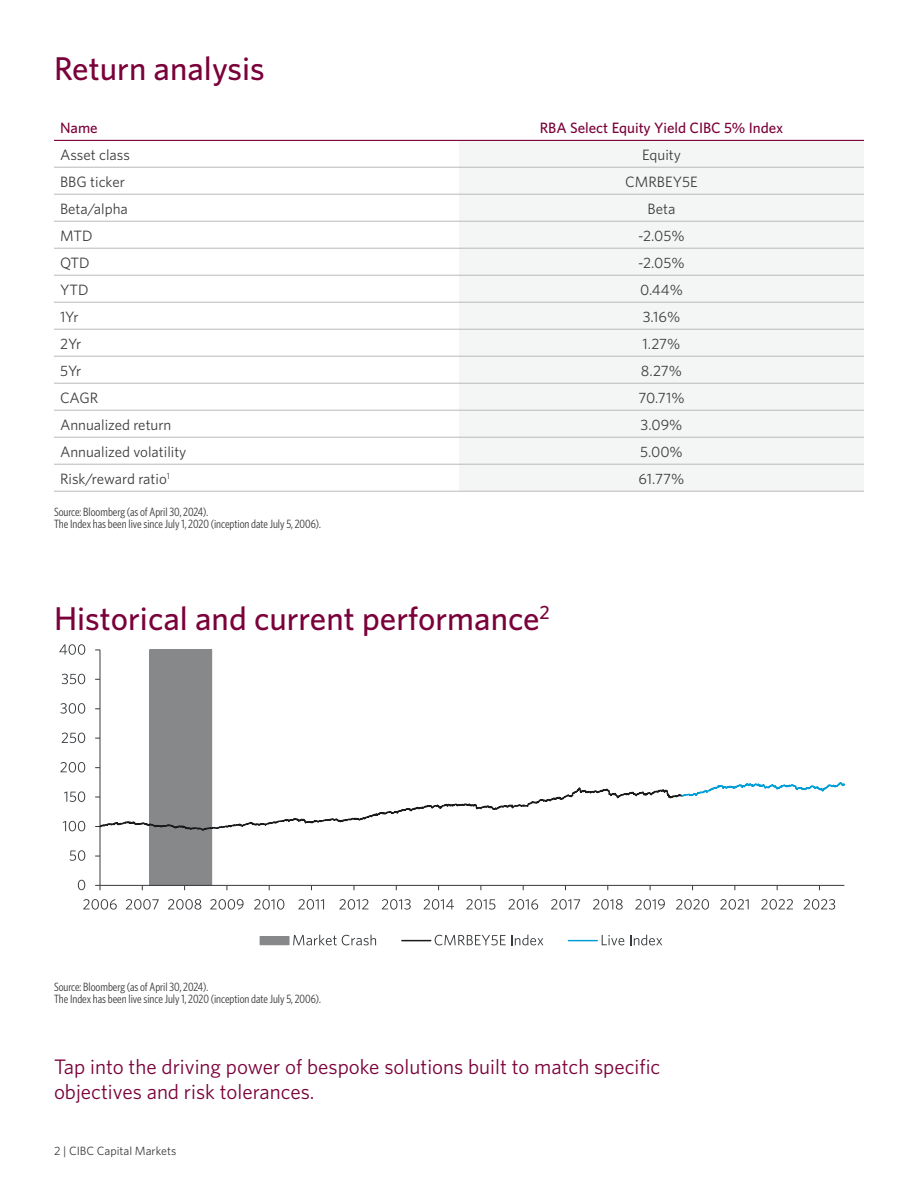
<style>
.page{position:relative;width:918px;height:1188px;background:#fff}
.page>*{position:absolute;margin:0;border:0;box-sizing:border-box;transform-origin:0 0}
.Heading_H2{font:500 33px "Whitney";color:#7a0139}
.Outro{font:21px/25.5px "Whitney";color:#7a0139}
.Table_Text___Text_Box_Text{font:15px "Whitney";color:#3c3c3d}
.Table_Text__Centred{font:15px "Whitney";color:#3c3c3d}
.Table_Column_Heading__centred{font:500 15px "Whitney";color:#7a0139}
.Table_Column_Heading___Text_Box_Heading{font:500 15px "Whitney";color:#7a0139}
.Source{font:12px/12px "Whitney Condensed";color:#3c3c3d}
.t1{font:12px "Whitney";color:#3c3c3d}
</style>
<div class="page">
<div style="left:459px;top:141px;width:405px;height:350px;background:#f3f6f4"></div>
<hr style="left:54px;top:167px;width:405px;height:1px;background:#b9baba">
<hr style="left:459px;top:167px;width:405px;height:1px;background:#b9baba">
<hr style="left:54px;top:194px;width:405px;height:1px;background:#b9baba">
<hr style="left:459px;top:194px;width:405px;height:1px;background:#b9baba">
<hr style="left:54px;top:221px;width:405px;height:1px;background:#b9baba">
<hr style="left:459px;top:221px;width:405px;height:1px;background:#b9baba">
<hr style="left:54px;top:248px;width:405px;height:1px;background:#b9baba">
<hr style="left:459px;top:248px;width:405px;height:1px;background:#b9baba">
<hr style="left:54px;top:275px;width:405px;height:1px;background:#b9baba">
<hr style="left:459px;top:275px;width:405px;height:1px;background:#b9baba">
<hr style="left:54px;top:302px;width:405px;height:1px;background:#b9baba">
<hr style="left:459px;top:302px;width:405px;height:1px;background:#b9baba">
<hr style="left:54px;top:329px;width:405px;height:1px;background:#b9baba">
<hr style="left:459px;top:329px;width:405px;height:1px;background:#b9baba">
<hr style="left:54px;top:356px;width:405px;height:1px;background:#b9baba">
<hr style="left:459px;top:356px;width:405px;height:1px;background:#b9baba">
<hr style="left:54px;top:383px;width:405px;height:1px;background:#b9baba">
<hr style="left:459px;top:383px;width:405px;height:1px;background:#b9baba">
<hr style="left:54px;top:410px;width:405px;height:1px;background:#b9baba">
<hr style="left:459px;top:410px;width:405px;height:1px;background:#b9baba">
<hr style="left:54px;top:437px;width:405px;height:1px;background:#b9baba">
<hr style="left:459px;top:437px;width:405px;height:1px;background:#b9baba">
<hr style="left:54px;top:464px;width:405px;height:1px;background:#b9baba">
<hr style="left:459px;top:464px;width:405px;height:1px;background:#b9baba">
<hr style="left:54px;top:491px;width:405px;height:1px;background:#b9baba">
<hr style="left:459px;top:491px;width:405px;height:1px;background:#b9baba">
<hr style="left:54px;top:140px;width:405px;height:1px;background:#7a0139">
<hr style="left:459px;top:140px;width:405px;height:1px;background:#7a0139">
<svg style="left:95px;top:650px;width:750px;height:240px"></svg>
<svg style="left:78px;top:880px;width:7px;height:10px"></svg>
<svg style="left:70px;top:850px;width:15px;height:11px"></svg>
<svg style="left:63px;top:821px;width:22px;height:10px"></svg>
<svg style="left:64px;top:791px;width:21px;height:11px"></svg>
<svg style="left:60px;top:762px;width:25px;height:11px"></svg>
<svg style="left:62px;top:733px;width:23px;height:10px"></svg>
<svg style="left:61px;top:703px;width:24px;height:11px"></svg>
<svg style="left:62px;top:674px;width:23px;height:10px"></svg>
<svg style="left:59px;top:644px;width:26px;height:11px"></svg>
<svg style="left:83px;top:899px;width:34px;height:11px"></svg>
<svg style="left:126px;top:899px;width:33px;height:11px"></svg>
<svg style="left:168px;top:899px;width:33px;height:11px"></svg>
<svg style="left:210px;top:899px;width:34px;height:11px"></svg>
<svg style="left:254px;top:899px;width:30px;height:11px"></svg>
<svg style="left:298px;top:899px;width:26px;height:11px"></svg>
<svg style="left:339px;top:899px;width:30px;height:11px"></svg>
<svg style="left:382px;top:899px;width:29px;height:11px"></svg>
<svg style="left:424px;top:899px;width:30px;height:11px"></svg>
<svg style="left:466px;top:899px;width:29px;height:11px"></svg>
<svg style="left:508px;top:899px;width:30px;height:11px"></svg>
<svg style="left:551px;top:899px;width:29px;height:11px"></svg>
<svg style="left:593px;top:899px;width:30px;height:11px"></svg>
<svg style="left:635px;top:899px;width:30px;height:11px"></svg>
<svg style="left:676px;top:899px;width:33px;height:11px"></svg>
<svg style="left:720px;top:899px;width:29px;height:11px"></svg>
<svg style="left:761px;top:899px;width:32px;height:11px"></svg>
<svg style="left:804px;top:899px;width:31px;height:11px"></svg>
<div style="left:260px;top:937px;width:29px;height:8px;background:#86888a"></div>
<div style="left:260px;top:936px;width:30px;height:9px;border:1px solid #86888a"></div>
<svg style="left:293px;top:935px;width:83px;height:10px"></svg>
<svg style="left:402px;top:935px;width:141px;height:10px"></svg>
<svg style="left:568px;top:935px;width:56px;height:10px"></svg>
<svg style="left:630px;top:935px;width:32px;height:10px"></svg>
<h2 class="Heading_H2" style="left:54px;top:47px;width:212px">Return analysis</h2>
<p class="Table_Column_Heading___Text_Box_Heading" style="left:60px;top:118px;width:39px">Name</p>
<p class="Table_Column_Heading__centred" style="left:540px;top:118px;width:245px">RBA Select Equity Yield CIBC 5% Index</p>
<p class="Table_Text___Text_Box_Text" style="left:60px;top:145px;width:72px">Asset class</p>
<p class="Table_Text__Centred" style="left:642px;top:145px;width:40px">Equity</p>
<p class="Table_Text___Text_Box_Text" style="left:60px;top:172px;width:66px">BBG ticker</p>
<p class="Table_Text__Centred" style="left:625px;top:172px;width:74px">CMRBEY5E</p>
<p class="Table_Text___Text_Box_Text" style="left:60px;top:199px;width:69px">Beta/alpha</p>
<p class="Table_Text__Centred" style="left:648px;top:199px;width:29px">Beta</p>
<p class="Table_Text___Text_Box_Text" style="left:60px;top:226px;width:34px">MTD</p>
<p class="Table_Text__Centred" style="left:638px;top:226px;width:48px">-2.05%</p>
<p class="Table_Text___Text_Box_Text" style="left:60px;top:253px;width:31px">QTD</p>
<p class="Table_Text__Centred" style="left:638px;top:253px;width:48px">-2.05%</p>
<p class="Table_Text___Text_Box_Text" style="left:60px;top:280px;width:30px">YTD</p>
<p class="Table_Text__Centred" style="left:640px;top:280px;width:44px">0.44%</p>
<p class="Table_Text___Text_Box_Text" style="left:60px;top:307px;width:20px">1Yr</p>
<p class="Table_Text__Centred" style="left:643px;top:307px;width:39px">3.16%</p>
<p class="Table_Text___Text_Box_Text" style="left:60px;top:334px;width:23px">2Yr</p>
<p class="Table_Text__Centred" style="left:643px;top:334px;width:39px">1.27%</p>
<p class="Table_Text___Text_Box_Text" style="left:60px;top:361px;width:23px">5Yr</p>
<p class="Table_Text__Centred" style="left:641px;top:361px;width:43px">8.27%</p>
<p class="Table_Text___Text_Box_Text" style="left:60px;top:388px;width:40px">CAGR</p>
<p class="Table_Text__Centred" style="left:638px;top:388px;width:48px">70.71%</p>
<p class="Table_Text___Text_Box_Text" style="left:60px;top:415px;width:113px">Annualized return</p>
<p class="Table_Text__Centred" style="left:641px;top:415px;width:43px">3.09%</p>
<p class="Table_Text___Text_Box_Text" style="left:60px;top:442px;width:128px">Annualized volatility</p>
<p class="Table_Text__Centred" style="left:640px;top:442px;width:44px">5.00%</p>
<p class="Table_Text___Text_Box_Text" style="left:60px;top:469px;width:112px">Risk/reward ratio<sup>1</sup></p>
<p class="Table_Text__Centred" style="left:639px;top:469px;width:47px">61.77%</p>
<p class="Source" style="left:54px;top:506px;width:268px">Source: Bloomberg (as of April 30, 2024).<br>The Index has been live since July 1, 2020 (inception date July 5, 2006).</p>
<h2 class="Heading_H2" style="left:54px;top:597px;width:497px">Historical and current performance<sup>2</sup></h2>
<p class="Source" style="left:54px;top:980px;width:268px">Source: Bloomberg (as of April 30, 2024).<br>The Index has been live since July 1, 2020 (inception date July 5, 2006).</p>
<p class="Outro" style="left:54px;top:1053px;width:608px">Tap into the driving power of bespoke solutions built to match specific objectives and risk tolerances.</p>
<p class="t1" style="left:54px;top:1143px;width:124px">2 | CIBC Capital Markets</p>
</div>
